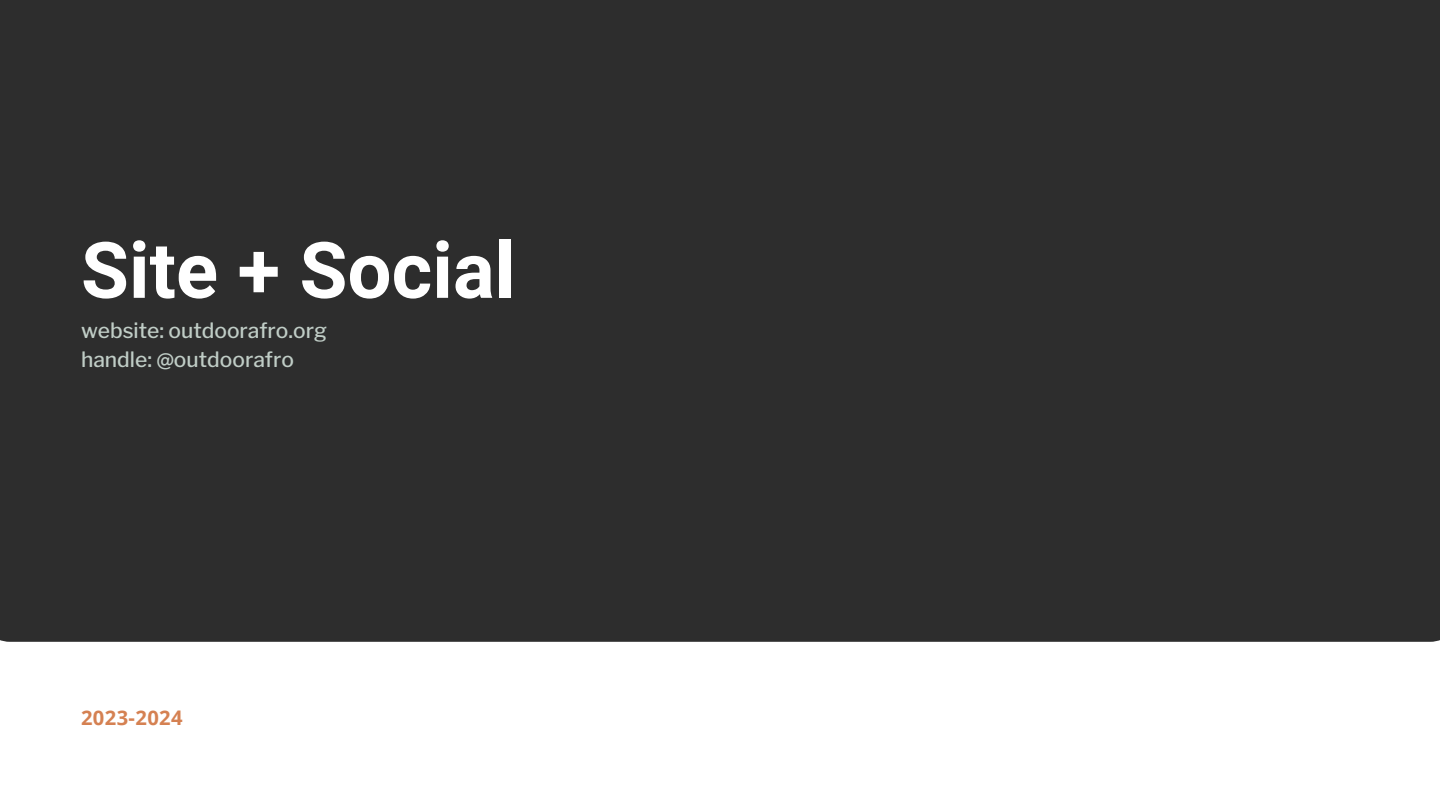
<style>
.page{position:relative;width:1440px;height:810px;background:#fff}
.page>*{position:absolute;margin:0;border:0;box-sizing:border-box;transform-origin:0 0}
.t1{font:700 78px "Roboto";color:#fff}
.t2{font:500 21px/29.2px "Libre Franklin";color:#c0cdc6}
.t3{font:700 20.1px "Open Sans";letter-spacing:.02em;color:#d58152}
</style>
<div class="page">
<div style="left:0;top:0;width:1440px;height:642px;background:#2d2d2d"></div>
<h1 class="t1" style="left:81px;top:226px;width:436px">Site + Social</h1>
<p class="t2" style="left:81px;top:316px;width:247px">website: outdoorafro.org handle: @outdoorafro</p>
<p class="t3" style="left:81px;top:703px;width:103px">2023-2024</p>
</div>
